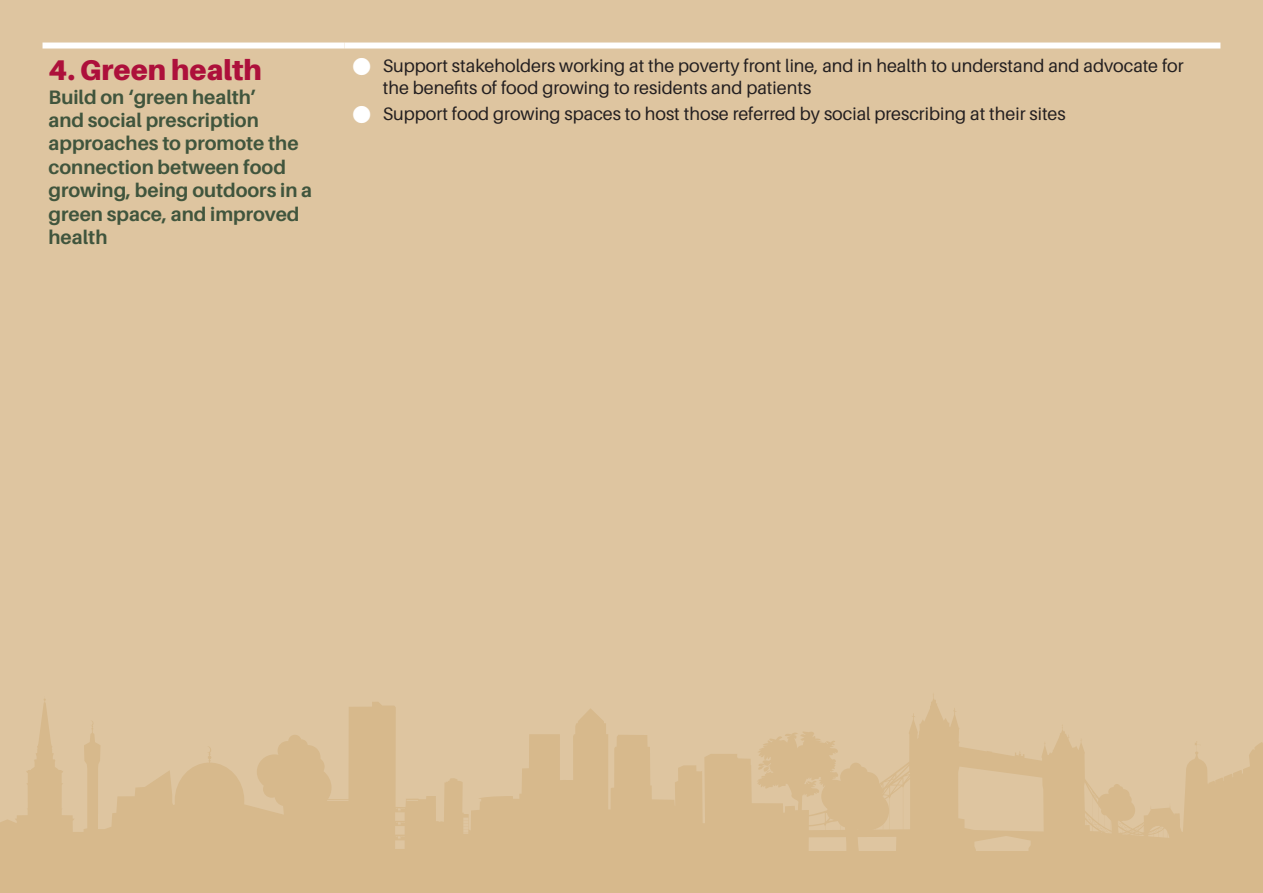
<style>
.page{position:relative;width:1263px;height:893px;background:#fff}
.page>*{position:absolute;margin:0;border:0;box-sizing:border-box;transform-origin:0 0}
.Subhead{font:900 28.5px "Aileron";color:#ad103b}
.Sub_2{font:700 19.5px/23.4px "Aileron";color:#40553d}
.t1{font:18px/21.6px "Aileron";color:#231f20}
</style>
<div class="page">
<div style="left:0;top:0;width:1263px;height:693px;background:#dec5a0"></div>
<svg style="left:0;top:693px;width:1263px;height:200px;background:#d9bd94"></svg>
<div style="left:43px;top:43px;width:301px;height:6px;background:#fff"></div>
<div style="left:344px;top:43px;width:876px;height:6px;background:#fff"></div>
<svg style="left:353px;top:58px;width:17px;height:17px"></svg>
<svg style="left:353px;top:106px;width:17px;height:17px"></svg>
<p class="Subhead" style="left:49px;top:54px;width:215px">4. Green health</p>
<p class="Sub_2" style="left:49px;top:85px;width:265px">Build on ‘green health’<br>and social prescription approaches to promote the connection between food growing, being outdoors in a green space, and improved health</p>
<p class="t1" style="left:383px;top:55px;width:802px">Support stakeholders working at the poverty front line, and in health to understand and advocate for the benefits of food growing to residents and patients</p>
<p class="t1" style="left:383px;top:103px;width:684px">Support food growing spaces to host those referred by social prescribing at their sites</p>
</div>
